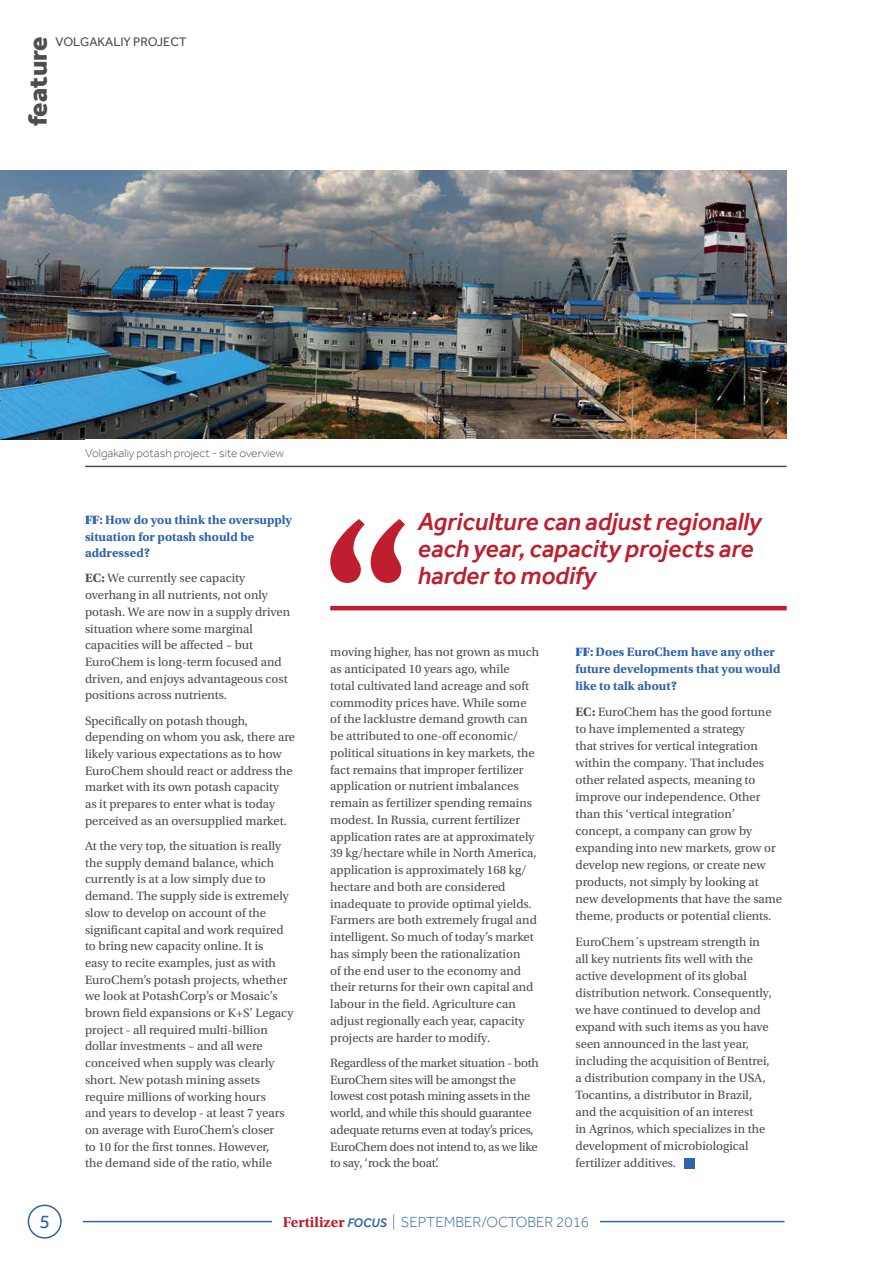
<style>
.page{position:relative;width:893px;height:1263px;background:#fff}
.page>*{position:absolute;margin:0;border:0;box-sizing:border-box;transform-origin:0 0}
.t1{font:800 27px "Effra";color:#4d4d4f}
.t2{font:italic 500 25.5px/27px "Effra";color:#be1e2d}
.t3{font:19.5px "Effra";color:#2e64aa}
.t4{font:300 15px "Effra";color:#2e64aa}
.t5{font:12.75px/16.6px "Utopia Std";color:#4d4d4f}
.t6{font:12.75px/16.8px "Utopia Std";letter-spacing:-.02em;color:#4d4d4f}
.t7{font:700 12.75px/16.6px "Utopia Std";color:#2e64aa}
.t8{font:12.75px "Effra";color:#4d4d4f}
.t9{font:300 12px "Effra";color:#4d4d4f}
.s1{font-family:"Utopia Std Black Headline";font-weight:400}
.s2{font-weight:700}
.s3{font-family:"Utopia Std";font-weight:700;color:#be1e2d}
.s4{font-weight:500;font-style:italic;font-size:12.75px}
</style>
<div class="page">
<div style="left:28px;top:1204px;width:34px;height:34px;border:2px solid #2e64aa;border-radius:50%"></div>
<hr style="left:83px;top:1221px;width:701px;height:1px;background:#2e64aa">
<div style="left:272px;top:1207px;width:328px;height:26px;background:#fff"></div>
<div style="left:684px;top:1158px;width:10px;height:11px;background:#2e64aa"></div>
<hr style="left:330px;top:606px;width:457px;height:4px;background:#be1e2d">
<svg style="left:330px;top:519px;width:75px;height:64px"></svg>
<img style="left:0;top:170px;width:787px;height:269px">
<hr style="left:85px;top:466px;width:701px;height:1px;background:#4d4d4f">
<h1 class="t1" style="left:21px;top:126px;width:92px;rotate:-90deg">feature</h1>
<p class="t8" style="left:56px;top:35px;width:133px">VOLGAKALIY PROJECT</p>
<p class="t9" style="left:85px;top:446px;width:200px">Volgakaliy potash project - site overview</p>
<p class="t7" style="left:85px;top:511px;width:209px"><span class="s1">FF:</span> How do you think the oversupply situation for potash should be addressed?</p>
<p class="t5" style="left:85px;top:570px;width:207px"><span class="s2">EC:</span> We currently see capacity overhang in all nutrients, not only potash. We are now in a supply driven situation where some marginal capacities will be affected – but EuroChem is long-term focused and driven, and enjoys advantageous cost positions across nutrients.</p>
<p class="t5" style="left:85px;top:712px;width:212px">Specifically on potash though, depending on whom you ask, there are likely various expectations as to how EuroChem should react or address the market with its own potash capacity<br>as it prepares to enter what is today perceived as an oversupplied market.</p>
<p class="t5" style="left:85px;top:838px;width:210px">At the very top, the situation is really the supply demand balance, which currently is at a low simply due to demand. The supply side is extremely slow to develop on account of the significant capital and work required to bring new capacity online. It is<br>easy to recite examples, just as with EuroChem’s potash projects, whether we look at PotashCorp’s or Mosaic’s brown field expansions or K+S’ Legacy project - all required multi-billion dollar investments – and all were conceived when supply was clearly short. New potash mining assets require millions of working hours<br>and years to develop - at least 7 years on average with EuroChem’s closer<br>to 10 for the first tonnes. However,<br>the demand side of the ratio, while</p>
<h2 class="t2" style="left:418px;top:508px;width:346px">Agriculture can adjust regionally each year, capacity projects are harder to modify</h2>
<p class="t5" style="left:330px;top:644px;width:210px">moving higher, has not grown as much as anticipated 10 years ago, while<br>total cultivated land acreage and soft commodity prices have. While some of the lacklustre demand growth can be attributed to one-off economic/ political situations in key markets, the fact remains that improper fertilizer application or nutrient imbalances remain as fertilizer spending remains modest. In Russia, current fertilizer application rates are at approximately 39 kg/hectare while in North America, application is approximately 168 kg/ hectare and both are considered inadequate to provide optimal yields.<br>Farmers are both extremely frugal and intelligent. So much of today’s market has simply been the rationalization<br>of the end user to the economy and their returns for their own capital and labour in the field. Agriculture can adjust regionally each year, capacity projects are harder to modify.</p>
<p class="t6" style="left:330px;top:1054px;width:210px">Regardless of the market situation - both EuroChem sites will be amongst the lowest cost potash mining assets in the world, and while this should guarantee adequate returns even at today’s prices, EuroChem does not intend to, as we like to say, ‘rock the boat’.</p>
<p class="t7" style="left:575px;top:644px;width:206px;line-height:17.1px"><span class="s1">FF:</span> Does EuroChem have any other future developments that you would like to talk about?</p>
<p class="t5" style="left:575px;top:703px;width:208px;line-height:17.1px"><span class="s2">EC:</span> EuroChem has the good fortune to have implemented a strategy<br>that strives for vertical integration within the company. That includes other related aspects, meaning to improve our independence. Other than this ‘vertical integration’ concept, a company can grow by expanding into new markets, grow or develop new regions, or create new products, not simply by looking at new developments that have the same theme, products or potential clients.</p>
<p class="t5" style="left:575px;top:933px;width:198px;line-height:17.1px">EuroChem´s upstream strength in all key nutrients fits well with the active development of its global distribution network. Consequently, we have continued to develop and expand with such items as you have seen announced in the last year, including the acquisition of Bentrei, a distribution company in the USA, Tocantins, a distributor in Brazil, and the acquisition of an interest<br>in Agrinos, which specializes in the development of microbiological fertilizer additives.</p>
<h3 class="t3" style="left:39px;top:1210px;width:12px">5</h3>
<p class="t4" style="left:283px;top:1213px;width:308px"><span class="s3">Fertilizer</span> <span class="s4">FOCUS</span> | SEPTEMBER/OCTOBER 2016</p>
</div>
